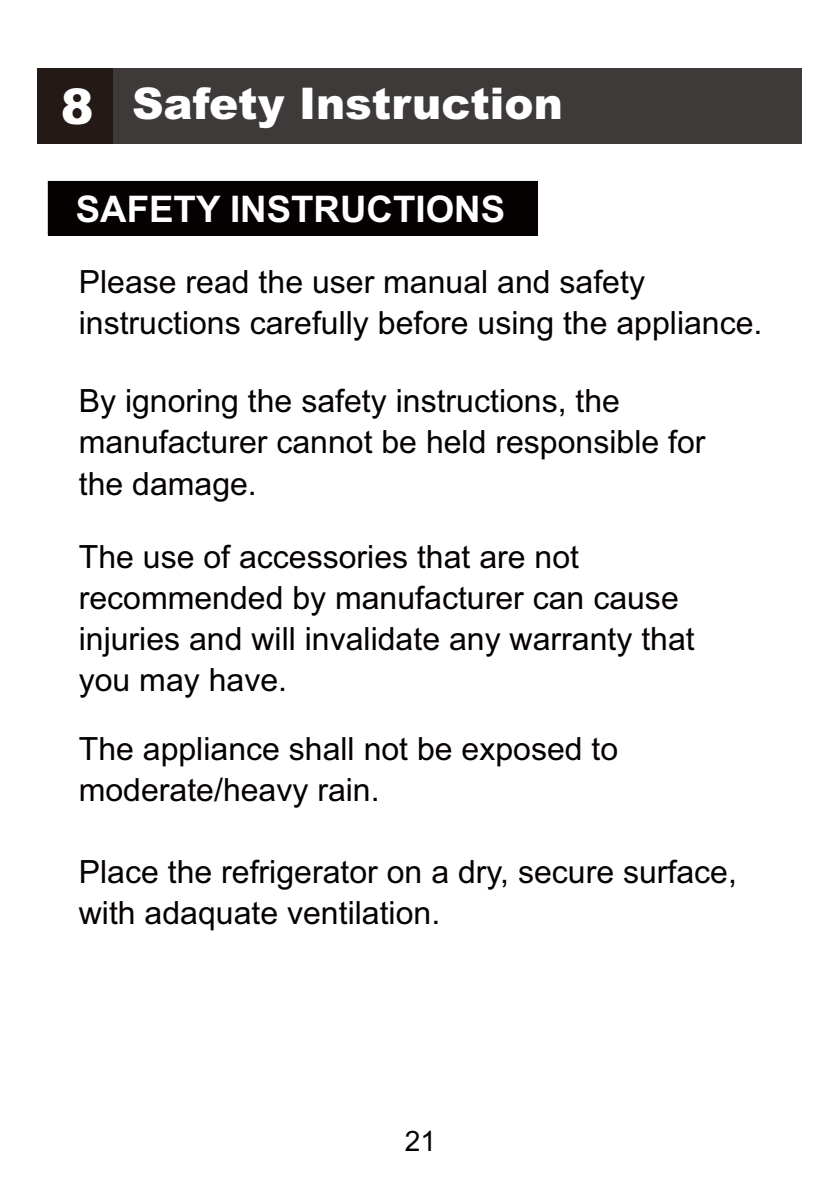
<style>
.page{position:relative;width:840px;height:1191px;background:#fff}
.page>*{position:absolute;margin:0;border:0;box-sizing:border-box;transform-origin:0 0}
.t1{font:900 43.6px "Arial";color:#fff}
.t2{font:700 36.6px "Arial";color:#fff}
.t3{font:32px/41.2px "Arial";color:#060101}
.t4{font:28.2px "Arial";color:#060101}
.s1{font-size:49.4px}
</style>
<div class="page">
<div style="left:37px;top:68px;width:764px;height:76px;background:#3e3a39"></div>
<div style="left:37px;top:68px;width:76px;height:76px;background:#231916"></div>
<div style="left:48px;top:181px;width:489px;height:54px;background:#060101"></div>
<h1 class="t1" style="left:61px;top:88px;width:503px"><span class="s1">8</span> Safety Instruction</h1>
<p class="t2" style="left:76px;top:196px;width:430px">SAFETY INSTRUCTIONS</p>
<p class="t3" style="left:79px;top:264px;width:684px">Please read the user manual and safety instructions carefully before using the appliance.</p>
<p class="t3" style="left:79px;top:383px;width:628px">By ignoring the safety instructions, the manufacturer cannot be held responsible for the damage.</p>
<p class="t3" style="left:79px;top:539px;width:617px">The use of accessories that are not recommended by manufacturer can cause injuries and will invalidate any warranty that you may have.</p>
<p class="t3" style="left:79px;top:731px;width:540px">The appliance shall not be exposed to moderate/heavy rain.</p>
<p class="t3" style="left:79px;top:854px;width:659px">Place the refrigerator on a dry, secure surface, with adaquate ventilation.</p>
<p class="t4" style="left:404px;top:1130px;width:33px">21</p>
</div>
